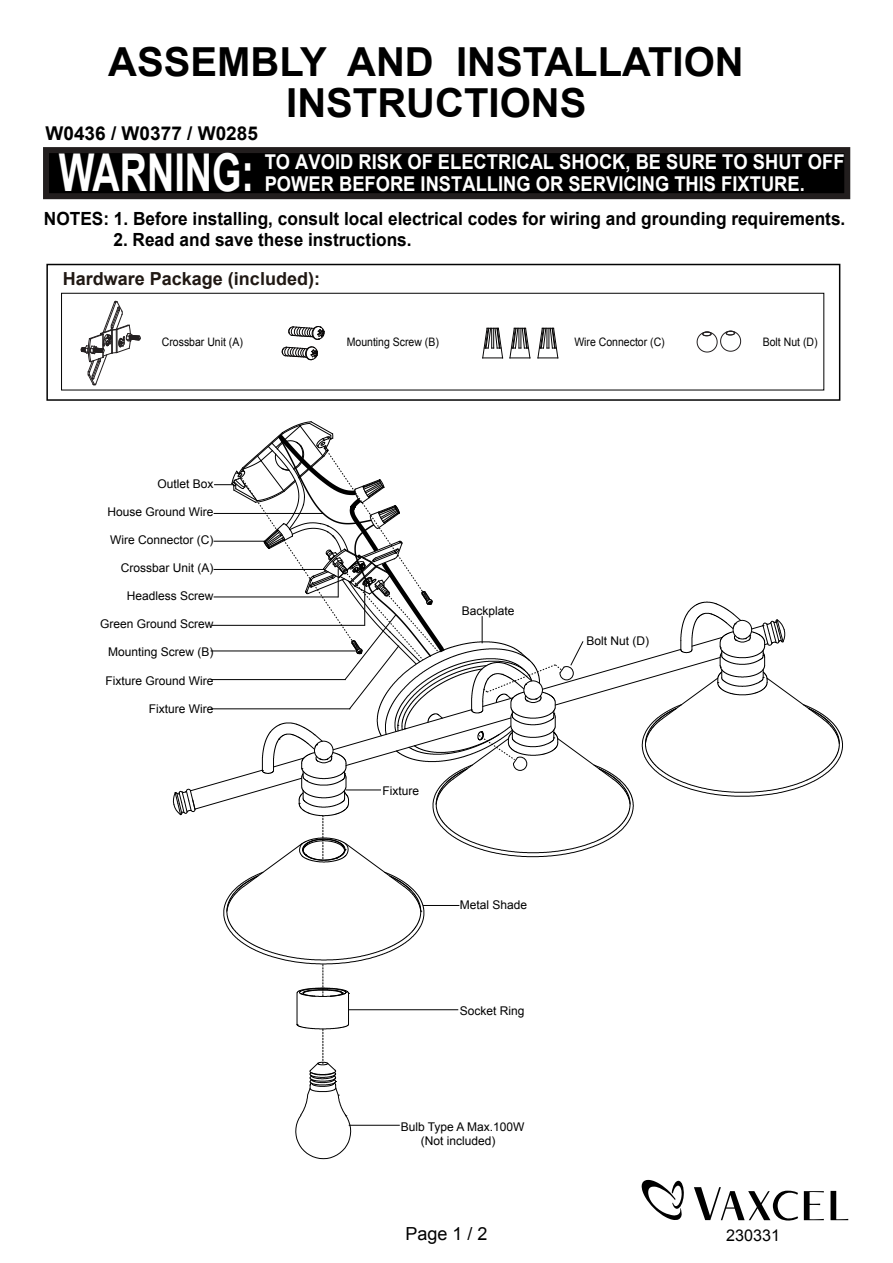
<style>
.page{position:relative;width:893px;height:1263px;background:#fff}
.page>*{position:absolute;margin:0;border:0;box-sizing:border-box;transform-origin:0 0}
.t1{font:700 52.2px "Arial";color:#fff;scale:.72 1}
.t2{font:700 40.05px/41.1px "Arial";color:#000;text-align:center}
.t3{font:700 20.4px/22px "Arial";color:#fff;scale:.9 1}
.t4{font:700 19.05px "Arial";color:#000}
.t5{font:700 18.15px "Arial";color:#000;scale:.95 1}
.t6{font:700 18px "Arial";color:#201813}
.t7{font:18px "Arial";color:#000}
.t8{font:16.2px "Arial";color:#000}
.t9{font:12px/14.4px "Arial";color:#000}
.t10{font:11.7px "Arial";color:#030303;scale:.9 1}
</style>
<div class="page">
<div style="left:43px;top:147px;width:807px;height:52px;background:#000;border:6px solid #221e1e"></div>
<div style="left:46px;top:264px;width:794px;height:137px;border:2px solid #030303"></div>
<div style="left:61px;top:293px;width:763px;height:97px;border:1px solid #030303"></div>
<svg style="left:282px;top:346px;width:36px;height:14px"></svg>
<svg style="left:288px;top:326px;width:37px;height:14px"></svg>
<svg style="left:537px;top:328px;width:21px;height:31px"></svg>
<svg style="left:509px;top:328px;width:21px;height:31px"></svg>
<svg style="left:482px;top:328px;width:21px;height:31px"></svg>
<svg style="left:81px;top:301px;width:60px;height:84px"></svg>
<svg style="left:697px;top:331px;width:44px;height:21px"></svg>
<svg style="left:173px;top:421px;width:670px;height:738px"></svg>
<svg style="left:830px;top:1191px;width:18px;height:29px"></svg>
<svg style="left:694px;top:1187px;width:104px;height:34px"></svg>
<svg style="left:804px;top:1191px;width:20px;height:29px"></svg>
<svg style="left:641px;top:1180px;width:43px;height:40px"></svg>
<h2 class="t2" style="left:108px;top:43px;width:637px">ASSEMBLY AND INSTALLATION<br>INSTRUCTIONS</h2>
<h3 class="t4" style="left:45px;top:121px;width:214px">W0436 / W0377 / W0285</h3>
<h1 class="t1" style="left:59px;top:139px;width:273px">WARNING:</h1>
<h3 class="t3" style="left:265px;top:151px;width:646px">TO AVOID RISK OF ELECTRICAL SHOCK, BE SURE TO SHUT OFF<br>POWER BEFORE INSTALLING OR SERVICING THIS FIXTURE.</h3>
<h3 class="t5" style="left:44px;top:207px;width:845px">NOTES: 1. Before installing, consult local electrical codes for wiring and grounding requirements.</h3>
<h3 class="t5" style="left:113px;top:227px;width:315px">2. Read and save these instructions.</h3>
<h3 class="t6" style="left:63px;top:267px;width:259px">Hardware Package (included):</h3>
<p class="t10" style="left:162px;top:334px;width:92px">Crossbar Unit (A)</p>
<p class="t10" style="left:347px;top:334px;width:104px">Mounting Screw (B)</p>
<p class="t10" style="left:574px;top:334px;width:102px">Wire Connector (C)</p>
<p class="t10" style="left:763px;top:334px;width:62px">Bolt Nut (D)</p>
<p class="t9" style="left:157px;top:476px;width:58px">Outlet Box</p>
<p class="t9" style="left:107px;top:504px;width:108px">House Ground Wire</p>
<p class="t9" style="left:110px;top:533px;width:105px">Wire Connector (C)</p>
<p class="t9" style="left:121px;top:561px;width:94px">Crossbar Unit (A)</p>
<p class="t9" style="left:127px;top:589px;width:88px">Headless Screw</p>
<p class="t9" style="left:100px;top:617px;width:115px">Green Ground Screw</p>
<p class="t9" style="left:108px;top:645px;width:107px">Mounting Screw (B)</p>
<p class="t9" style="left:105px;top:673px;width:110px">Fixture Ground Wire</p>
<p class="t9" style="left:149px;top:701px;width:66px">Fixture Wire</p>
<p class="t9" style="left:462px;top:604px;width:54px">Backplate</p>
<p class="t9" style="left:383px;top:783px;width:38px">Fixture</p>
<p class="t9" style="left:460px;top:898px;width:69px">Metal Shade</p>
<p class="t9" style="left:460px;top:1004px;width:66px">Socket Ring</p>
<p class="t9" style="left:421px;top:1119px;width:105px;text-indent:-20px">Bulb Type A Max.100W (Not included)</p>
<p class="t9" style="left:586px;top:634px;width:64px">Bolt Nut (D)</p>
<h3 class="t7" style="left:405px;top:1221px;width:84px">Page 1 / 2</h3>
<h3 class="t8" style="left:726px;top:1225px;width:55px">230331</h3>
</div>
